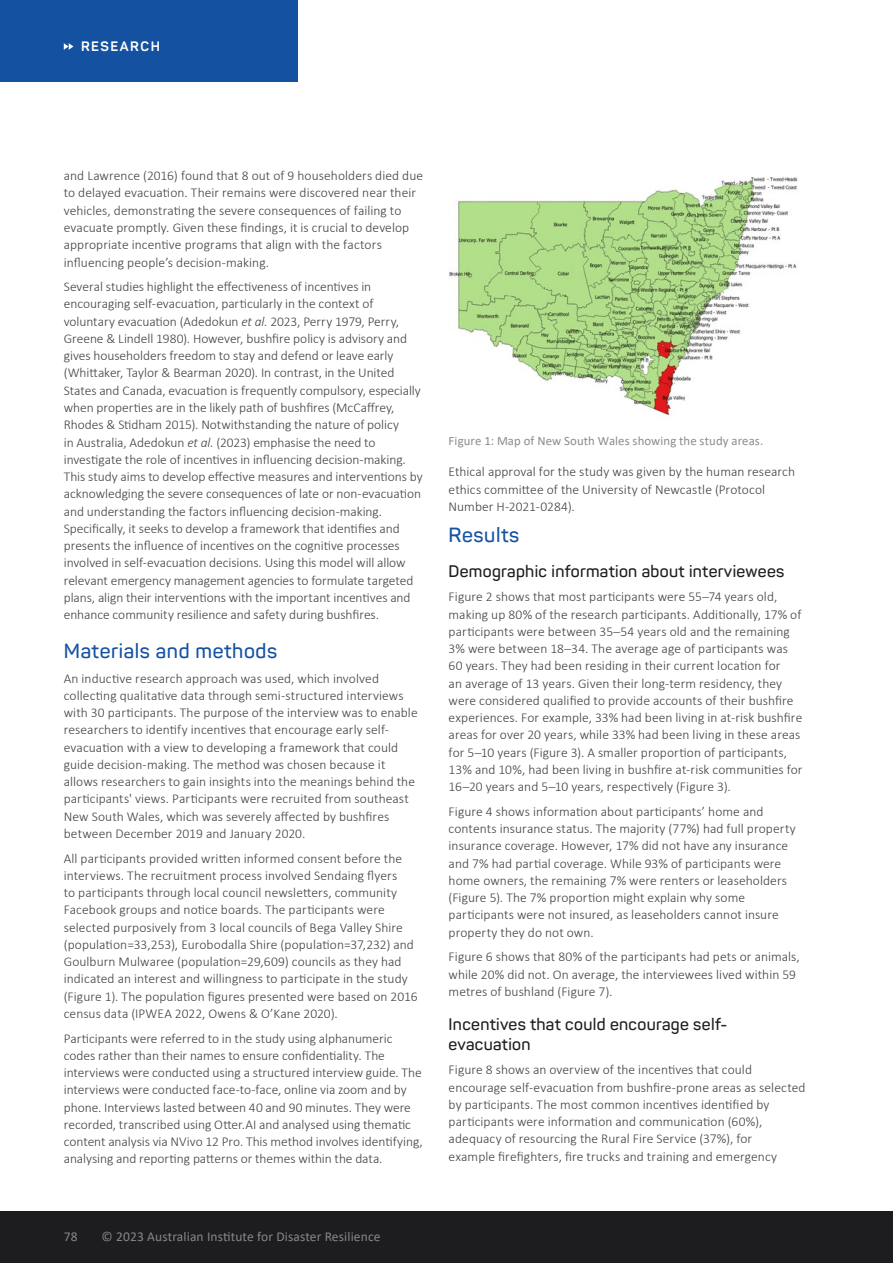
<style>
.page{position:relative;width:893px;height:1263px;background:#fff}
.page>*{position:absolute;margin:0;border:0;box-sizing:border-box;transform-origin:0 0}
.t1{font:600 20.25px "Panton";letter-spacing:.03em;color:#1452a1}
.t2{font:600 16.5px/19.5px "Panton";letter-spacing:.02em;color:#1d1d1f}
.t3{font:300 13.5px/17.2px "Calibri";letter-spacing:.005em;color:#414042}
.t4{font:13.5px "Calibri";letter-spacing:.01em;color:#868788}
.t5{font:700 13.5px "Panton";letter-spacing:.11em;color:#fff}
.t6{font:12.75px "Calibri";letter-spacing:.01em;color:#8a8c8e}
.s1{font-style:italic}
</style>
<div class="page">
<div style="left:0;top:0;width:298px;height:81px;background:#1452a1"></div>
<svg style="left:64px;top:43px;width:9px;height:7px"></svg>
<div style="left:0;top:1212px;width:893px;height:51px;background:#1d1d1f"></div>
<img style="left:449px;top:177px;width:349px;height:239px">
<p class="t5" style="left:81px;top:38px;width:80px">RESEARCH</p>
<p class="t3" style="left:64px;top:167px;width:361px">and Lawrence (2016) found that 8 out of 9 householders died due to delayed evacuation. Their remains were discovered near their vehicles, demonstrating the severe consequences of failing to evacuate promptly. Given these findings, it is crucial to develop appropriate incentive programs that align with the factors influencing people’s decision-making.</p>
<p class="t3" style="left:64px;top:278px;width:360px">Several studies highlight the effectiveness of incentives in encouraging self-evacuation, particularly in the context of voluntary evacuation (Adedokun <span class="s1">et al.</span> 2023, Perry 1979, Perry, Greene &amp; Lindell 1980). However, bushfire policy is advisory and gives householders freedom to stay and defend or leave early (Whittaker, Taylor &amp; Bearman 2020). In contrast, in the United States and Canada, evacuation is frequently compulsory, especially when properties are in the likely path of bushfires (McCaffrey, Rhodes &amp; Stidham 2015). Notwithstanding the nature of policy<br>in Australia, Adedokun <span class="s1">et al.</span> (2023) emphasise the need to investigate the role of incentives in influencing decision-making.<br>This study aims to develop effective measures and interventions by acknowledging the severe consequences of late or non-evacuation and understanding the factors influencing decision-making.<br>Specifically, it seeks to develop a framework that identifies and presents the influence of incentives on the cognitive processes involved in self-evacuation decisions. Using this model will allow relevant emergency management agencies to formulate targeted plans, align their interventions with the important incentives and enhance community resilience and safety during bushfires.</p>
<h1 class="t1" style="left:64px;top:638px;width:215px">Materials and methods</h1>
<p class="t3" style="left:64px;top:669px;width:355px">An inductive research approach was used, which involved collecting qualitative data through semi-structured interviews with 30 participants. The purpose of the interview was to enable researchers to identify incentives that encourage early self&shy;evacuation with a view to developing a framework that could guide decision-making. The method was chosen because it allows researchers to gain insights into the meanings behind the participants' views. Participants were recruited from southeast New South Wales, which was severely affected by bushfires between December 2019 and January 2020.</p>
<p class="t3" style="left:64px;top:849px;width:355px">All participants provided written informed consent before the interviews. The recruitment process involved Sendaing flyers<br>to participants through local council newsletters, community Facebook groups and notice boards. The participants were selected purposively from 3 local councils of Bega Valley Shire (population=33,253), Eurobodalla Shire (population=37,232) and Goulburn Mulwaree (population=29,609) councils as they had indicated an interest and willingness to participate in the study (Figure 1). The population figures presented were based on 2016 census data (IPWEA 2022, Owens &amp; O’Kane 2020).</p>
<p class="t3" style="left:64px;top:1029px;width:360px">Participants were referred to in the study using alphanumeric codes rather than their names to ensure confidentiality. The interviews were conducted using a structured interview guide. The interviews were conducted face-to-face, online via zoom and by phone. Interviews lasted between 40 and 90 minutes. They were recorded, transcribed using Otter.AI and analysed using thematic content analysis via NVivo 12 Pro. This method involves identifying, analysing and reporting patterns or themes within the data.</p>
<p class="t6" style="left:449px;top:432px;width:316px">Figure 1: Map of New South Wales showing the study areas.</p>
<p class="t3" style="left:449px;top:463px;width:348px">Ethical approval for the study was given by the human research ethics committee of the University of Newcastle (Protocol<br>Number H-2021-0284).</p>
<h1 class="t1" style="left:449px;top:523px;width:72px">Results</h1>
<p class="t2" style="left:449px;top:561px;width:337px">Demographic information about interviewees</p>
<p class="t3" style="left:449px;top:588px;width:355px">Figure 2 shows that most participants were 55–74 years old, making up 80% of the research participants. Additionally, 17% of participants were between 35–54 years old and the remaining 3% were between 18–34. The average age of participants was 60 years. They had been residing in their current location for<br>an average of 13 years. Given their long-term residency, they were considered qualified to provide accounts of their bushfire experiences. For example, 33% had been living in at-risk bushfire areas for over 20 years, while 33% had been living in these areas for 5–10 years (Figure 3). A smaller proportion of participants, 13% and 10%, had been living in bushfire at-risk communities for 16–20 years and 5–10 years, respectively (Figure 3).</p>
<p class="t3" style="left:449px;top:803px;width:349px">Figure 4 shows information about participants’ home and contents insurance status. The majority (77%) had full property insurance coverage. However, 17% did not have any insurance and 7% had partial coverage. While 93% of participants were home owners, the remaining 7% were renters or leaseholders (Figure 5). The 7% proportion might explain why some participants were not insured, as leaseholders cannot insure property they do not own.</p>
<p class="t3" style="left:449px;top:948px;width:353px">Figure 6 shows that 80% of the participants had pets or animals, while 20% did not. On average, the interviewees lived within 59 metres of bushland (Figure 7).</p>
<p class="t2" style="left:449px;top:1014px;width:280px">Incentives that could encourage self&shy;evacuation</p>
<p class="t3" style="left:449px;top:1061px;width:358px">Figure 8 shows an overview of the incentives that could encourage self-evacuation from bushfire-prone areas as selected by participants. The most common incentives identified by participants were information and communication (60%), adequacy of resourcing the Rural Fire Service (37%), for<br>example firefighters, fire trucks and training and emergency</p>
<p class="t4" style="left:64px;top:1227px;width:15px">78</p>
<p class="t4" style="left:102px;top:1227px;width:280px">© 2023 Australian Institute for Disaster Resilience</p>
</div>
